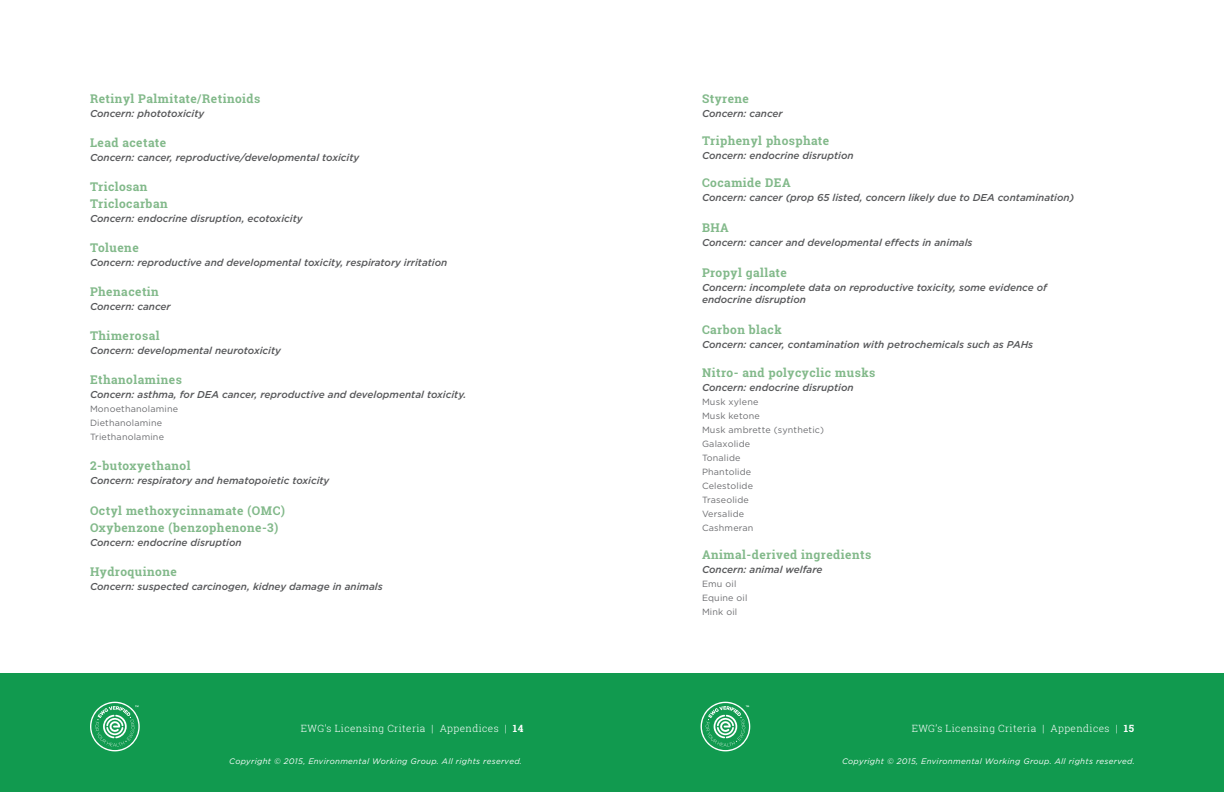
<style>
.page{position:relative;width:1224px;height:792px;background:#fff}
.page>*{position:absolute;margin:0;border:0;box-sizing:border-box;transform-origin:0 0}
.t1{font:700 12px "Roboto Slab";letter-spacing:.04em;color:#82b98a}
.t2{font:italic 500 10px "Gotham";color:#57585a}
.t3{font:300 10px "Roboto Slab";letter-spacing:.04em;color:#fff}
.t4{font:9px "Gotham";letter-spacing:.02em;color:#6c6d70}
.t5{font:italic 8px "Gotham";letter-spacing:.04em;color:#fff}
.s1{font-weight:700}
</style>
<div class="page">
<div style="left:0;top:674px;width:1224px;height:118px;background:#119a4f"></div>
<svg style="left:90px;top:702px;width:50px;height:49px"></svg>
<svg style="left:701px;top:702px;width:49px;height:49px"></svg>
<p class="t1" style="left:90px;top:90px;width:172px">Retinyl Palmitate/Retinoids</p>
<p class="t2" style="left:90px;top:106px;width:116px">Concern: phototoxicity</p>
<p class="t1" style="left:90px;top:134px;width:78px">Lead acetate</p>
<p class="t2" style="left:90px;top:150px;width:271px">Concern: cancer, reproductive/developmental toxicity</p>
<p class="t1" style="left:90px;top:178px;width:59px">Triclosan</p>
<p class="t1" style="left:90px;top:195px;width:79px">Triclocarban</p>
<p class="t2" style="left:90px;top:211px;width:214px">Concern: endocrine disruption, ecotoxicity</p>
<p class="t1" style="left:90px;top:239px;width:50px">Toluene</p>
<p class="t2" style="left:90px;top:256px;width:359px">Concern: reproductive and developmental toxicity, respiratory irritation</p>
<p class="t1" style="left:90px;top:283px;width:70px">Phenacetin</p>
<p class="t2" style="left:90px;top:300px;width:82px">Concern: cancer</p>
<p class="t1" style="left:90px;top:327px;width:71px">Thimerosal</p>
<p class="t2" style="left:90px;top:344px;width:193px">Concern: developmental neurotoxicity</p>
<p class="t1" style="left:90px;top:371px;width:93px">Ethanolamines</p>
<p class="t2" style="left:90px;top:388px;width:378px">Concern: asthma, for DEA cancer, reproductive and developmental toxicity.</p>
<p class="t4" style="left:90px;top:403px;width:90px">Monoethanolamine</p>
<p class="t4" style="left:90px;top:417px;width:74px">Diethanolamine</p>
<p class="t4" style="left:90px;top:431px;width:76px">Triethanolamine</p>
<p class="t1" style="left:90px;top:457px;width:102px">2-butoxyethanol</p>
<p class="t2" style="left:90px;top:474px;width:241px">Concern: respiratory and hematopoietic toxicity</p>
<p class="t1" style="left:90px;top:502px;width:196px">Octyl methoxycinnamate (OMC)</p>
<p class="t1" style="left:90px;top:519px;width:190px">Oxybenzone (benzophenone-3)</p>
<p class="t2" style="left:90px;top:536px;width:153px">Concern: endocrine disruption</p>
<p class="t1" style="left:90px;top:563px;width:88px">Hydroquinone</p>
<p class="t2" style="left:90px;top:580px;width:294px">Concern: suspected carcinogen, kidney damage in animals</p>
<p class="t1" style="left:702px;top:90px;width:49px">Styrene</p>
<p class="t2" style="left:702px;top:106px;width:82px">Concern: cancer</p>
<p class="t1" style="left:702px;top:132px;width:129px">Triphenyl phosphate</p>
<p class="t2" style="left:702px;top:148px;width:153px">Concern: endocrine disruption</p>
<p class="t1" style="left:702px;top:174px;width:90px">Cocamide DEA</p>
<p class="t2" style="left:702px;top:190px;width:374px">Concern: cancer (prop 65 listed, concern likely due to DEA contamination)</p>
<p class="t1" style="left:702px;top:219px;width:28px">BHA</p>
<p class="t2" style="left:702px;top:235px;width:272px">Concern: cancer and developmental effects in animals</p>
<p class="t1" style="left:702px;top:264px;width:86px">Propyl gallate</p>
<p class="t2" style="left:702px;top:280px;width:347px">Concern: incomplete data on reproductive toxicity, some evidence of</p>
<p class="t2" style="left:702px;top:292px;width:106px">endocrine disruption</p>
<p class="t1" style="left:702px;top:321px;width:81px">Carbon black</p>
<p class="t2" style="left:702px;top:337px;width:333px">Concern: cancer, contamination with petrochemicals such as PAHs</p>
<p class="t1" style="left:702px;top:364px;width:175px">Nitro- and polycyclic musks</p>
<p class="t2" style="left:702px;top:381px;width:153px">Concern: endocrine disruption</p>
<p class="t4" style="left:702px;top:396px;width:58px">Musk xylene</p>
<p class="t4" style="left:702px;top:410px;width:59px">Musk ketone</p>
<p class="t4" style="left:702px;top:424px;width:124px">Musk ambrette (synthetic)</p>
<p class="t4" style="left:702px;top:438px;width:50px">Galaxolide</p>
<p class="t4" style="left:702px;top:452px;width:40px">Tonalide</p>
<p class="t4" style="left:702px;top:466px;width:51px">Phantolide</p>
<p class="t4" style="left:702px;top:480px;width:53px">Celestolide</p>
<p class="t4" style="left:702px;top:494px;width:48px">Traseolide</p>
<p class="t4" style="left:702px;top:508px;width:44px">Versalide</p>
<p class="t4" style="left:702px;top:522px;width:53px">Cashmeran</p>
<p class="t1" style="left:702px;top:546px;width:171px">Animal-derived ingredients</p>
<p class="t2" style="left:702px;top:563px;width:122px">Concern: animal welfare</p>
<p class="t4" style="left:702px;top:578px;width:36px">Emu oil</p>
<p class="t4" style="left:702px;top:592px;width:47px">Equine oil</p>
<p class="t4" style="left:702px;top:606px;width:37px">Mink oil</p>
<p class="t3" style="left:301px;top:721px;width:224px">EWG’s Licensing Criteria | Appendices | <span class="s1">14</span></p>
<p class="t3" style="left:912px;top:721px;width:224px">EWG’s Licensing Criteria | Appendices | <span class="s1">15</span></p>
<p class="t5" style="left:229px;top:756px;width:294px">Copyright © 2015, Environmental Working Group. All rights reserved.</p>
<p class="t5" style="left:842px;top:756px;width:294px">Copyright © 2015, Environmental Working Group. All rights reserved.</p>
</div>
